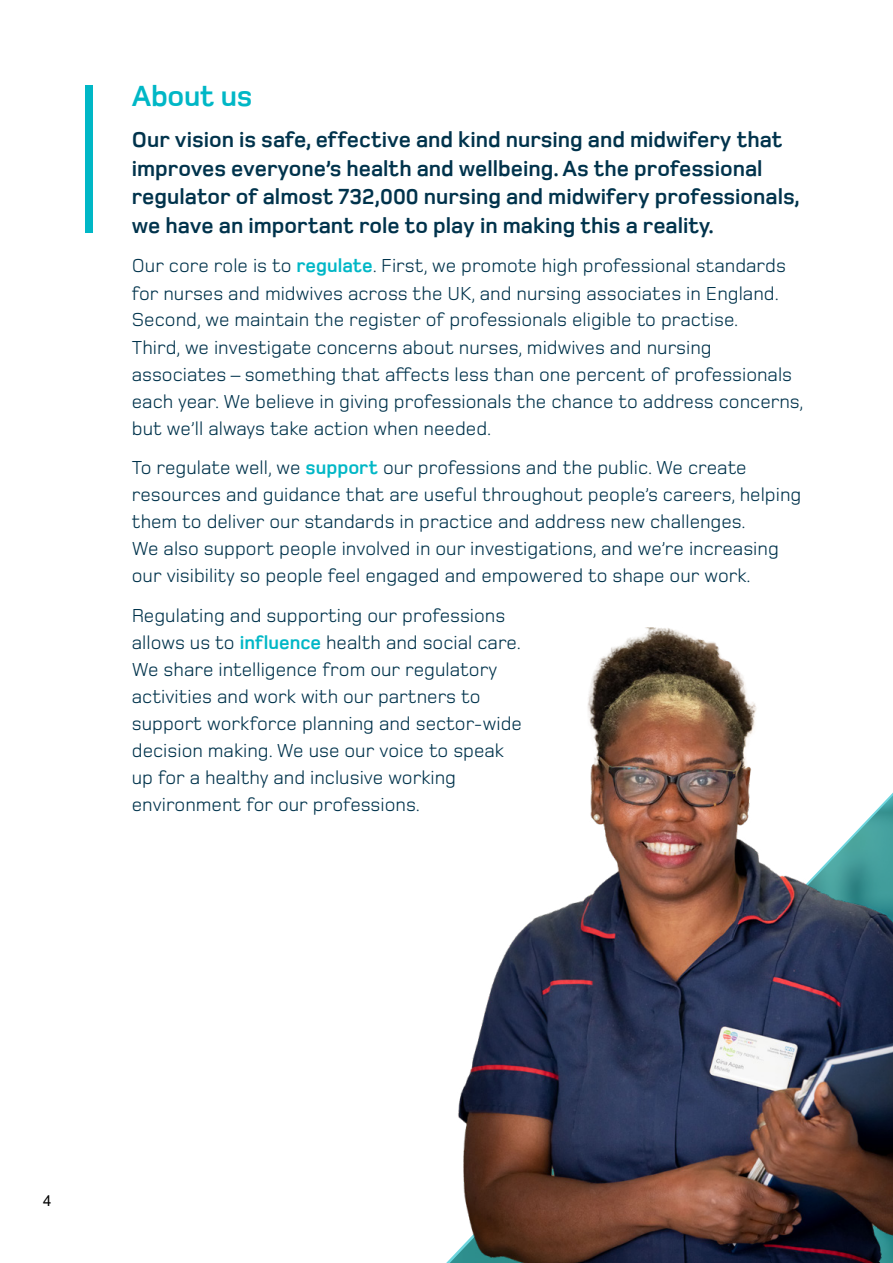
<style>
.page{position:relative;width:893px;height:1263px;background:#fff}
.page>*{position:absolute;margin:0;border:0;box-sizing:border-box;transform-origin:0 0}
.t1{font:700 30px "Foundry Monoline";letter-spacing:-.01em;color:#00b7c6}
.t2{font:700 22.5px/28.5px "Foundry Monoline";color:#00334c}
.t3{font:19.5px/27px "Foundry Monoline";color:#00334c}
.t4{font:15px "Arial";color:#000}
.s1{font-weight:700;color:#00b7c6}
</style>
<div class="page">
<img style="left:446px;top:627px;width:447px;height:636px">
<div style="left:85px;top:85px;width:8px;height:147px;background:#00b7c6"></div>
<p class="t1" style="left:132px;top:80px;width:122px">About us</p>
<p class="t2" style="left:132px;top:126px;width:670px">Our vision is safe, effective and kind nursing and midwifery that improves everyone’s health and wellbeing. As the professional regulator of almost 732,000 nursing and midwifery professionals, we have an important role to play in making this a reality.</p>
<p class="t3" style="left:132px;top:252px;width:673px">Our core role is to <span class="s1">regulate</span>. First, we promote high professional standards for nurses and midwives across the UK, and nursing associates in England.<br>Second, we maintain the register of professionals eligible to practise.<br>Third, we investigate concerns about nurses, midwives and nursing associates – something that affects less than one percent of professionals each year. We believe in giving professionals the chance to address concerns, but we’ll always take action when needed.</p>
<p class="t3" style="left:132px;top:454px;width:671px">To regulate well, we <span class="s1">support</span> our professions and the public. We create resources and guidance that are useful throughout people’s careers, helping them to deliver our standards in practice and address new challenges.<br>We also support people involved in our investigations, and we’re increasing our visibility so people feel engaged and empowered to shape our work.</p>
<p class="t3" style="left:132px;top:602px;width:392px">Regulating and supporting our professions allows us to <span class="s1">influence</span> health and social care.<br>We share intelligence from our regulatory activities and work with our partners to support workforce planning and sector-wide decision making. We use our voice to speak up for a healthy and inclusive working environment for our professions.</p>
<p class="t4" style="left:43px;top:1190px;width:10px">4</p>
</div>
